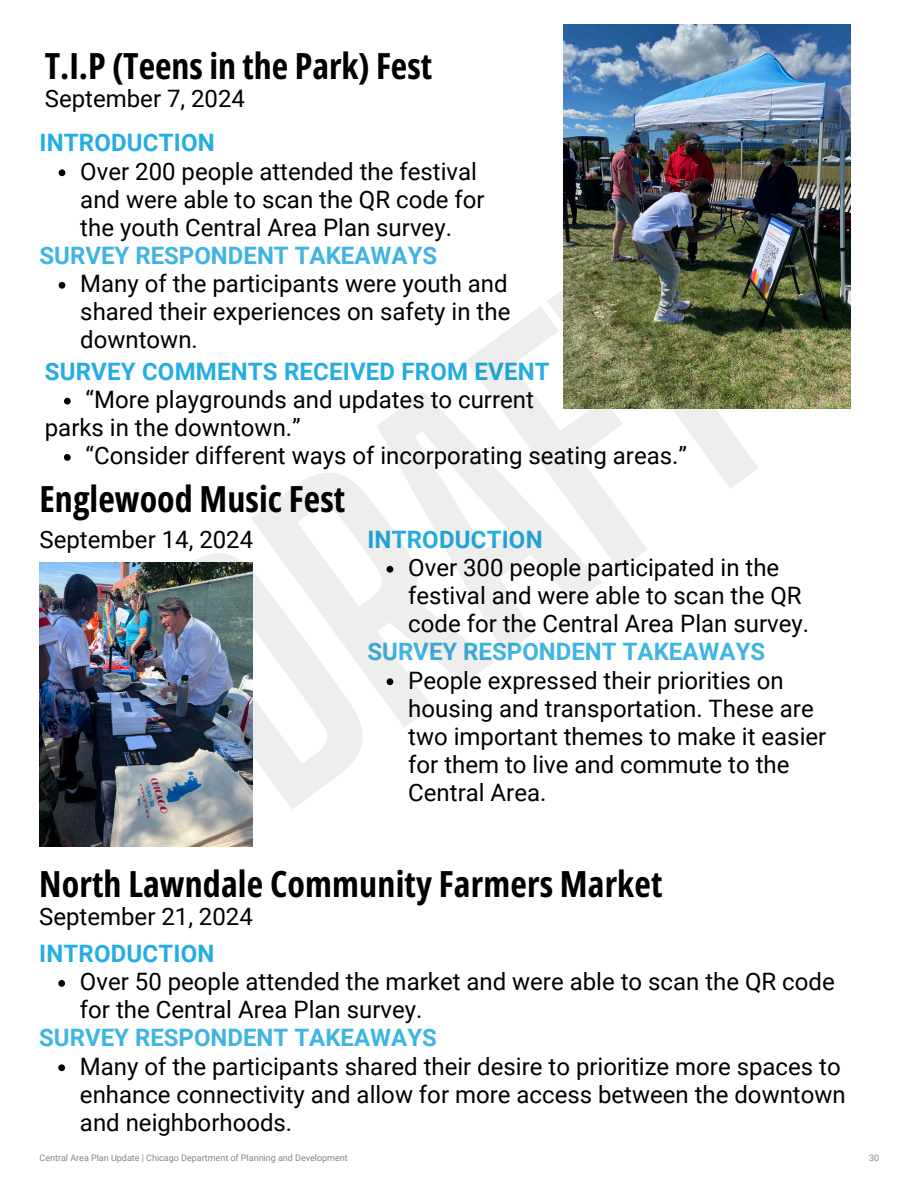
<style>
.page{position:relative;width:918px;height:1188px;background:#fff}
.page>*{position:absolute;margin:0;border:0;box-sizing:border-box;transform-origin:0 0}
.t1{font:700 324.75px "Big Shoulders Display";color:#000}
.t2{font:700 36px "Open Sans Condensed";letter-spacing:.005em;color:#000}
.t3{font:24px/28.2px "Roboto";color:#000}
.t4{font:700 24px "Roboto";color:#40b4e2}
.t5{font:700 24px "Roboto";letter-spacing:.01em;color:#24ade3}
.t6{font:9px "Roboto";color:#858585}
</style>
<div class="page">
<img style="left:564px;top:25px;width:287px;height:383px">
<svg style="left:64px;top:398px;width:7px;height:7px"></svg>
<svg style="left:64px;top:454px;width:7px;height:7px"></svg>
<svg style="left:59px;top:169px;width:6px;height:7px"></svg>
<svg style="left:59px;top:282px;width:6px;height:7px"></svg>
<img style="left:40px;top:563px;width:212px;height:283px">
<svg style="left:387px;top:566px;width:6px;height:7px"></svg>
<svg style="left:387px;top:678px;width:6px;height:7px"></svg>
<svg style="left:58px;top:980px;width:7px;height:7px"></svg>
<svg style="left:58px;top:1064px;width:7px;height:7px"></svg>
<h3 class="t2" style="left:45px;top:40px;width:389px">T.I.P (Teens in the Park) Fest</h3>
<h3 class="t3" style="left:45px;top:84px;width:202px">September 7, 2024</h3>
<p class="t5" style="left:40px;top:129px;width:177px">INTRODUCTION</p>
<p class="t3" style="left:80px;top:157px;width:406px">Over 200 people attended the festival and were able to scan the QR code for the youth Central Area Plan survey.</p>
<h4 class="t4" style="left:40px;top:242px;width:399px">SURVEY RESPONDENT TAKEAWAYS</h4>
<p class="t3" style="left:80px;top:270px;width:432px;text-align:justify">Many of the participants were youth and shared their experiences on safety in the downtown.</p>
<h1 class="t1" style="left:92px;top:559px;width:634px;rotate:-36deg">DRAFT</h1>
<p class="t5" style="left:45px;top:358px;width:506px">SURVEY COMMENTS RECEIVED FROM EVENT</p>
<h3 class="t3" style="left:86px;top:386px;width:450px">“More playgrounds and updates to current</h3>
<p class="t3" style="left:45px;top:414px;width:257px">parks in the downtown.”</p>
<h1 class="t3" style="left:86px;top:442px;width:603px">“Consider different ways of incorporating seating areas.”</h1>
<h2 class="t2" style="left:40px;top:474px;width:307px">Englewood Music Fest</h2>
<h2 class="t3" style="left:40px;top:526px;width:215px">September 14, 2024</h2>
<h3 class="t5" style="left:367px;top:526px;width:177px">INTRODUCTION</h3>
<p class="t3" style="left:408px;top:554px;width:402px">Over 300 people participated in the festival and were able to scan the QR code for the Central Area Plan survey.</p>
<h3 class="t4" style="left:367px;top:638px;width:399px">SURVEY RESPONDENT TAKEAWAYS</h3>
<p class="t3" style="left:408px;top:666px;width:420px">People expressed their priorities on housing and transportation. These are two important themes to make it easier for them to live and commute to the<br>Central Area.</p>
<p class="t2" style="left:39px;top:859px;width:625px">North Lawndale Community Farmers Market</p>
<p class="t3" style="left:39px;top:903px;width:215px">September 21, 2024</p>
<h2 class="t5" style="left:39px;top:940px;width:177px">INTRODUCTION</h2>
<h3 class="t3" style="left:80px;top:968px;width:756px">Over 50 people attended the market and were able to scan the QR code for the Central Area Plan survey.</h3>
<p class="t4" style="left:39px;top:1024px;width:399px">SURVEY RESPONDENT TAKEAWAYS</p>
<h3 class="t3" style="left:80px;top:1052px;width:767px">Many of the participants shared their desire to prioritize more spaces to enhance connectivity and allow for more access between the downtown and neighborhoods.</h3>
<p class="t6" style="left:40px;top:1153px;width:310px">Central Area Plan Update | Chicago Department of Planning and Development</p>
<h2 class="t6" style="left:869px;top:1153px;width:12px">30</h2>
</div>
